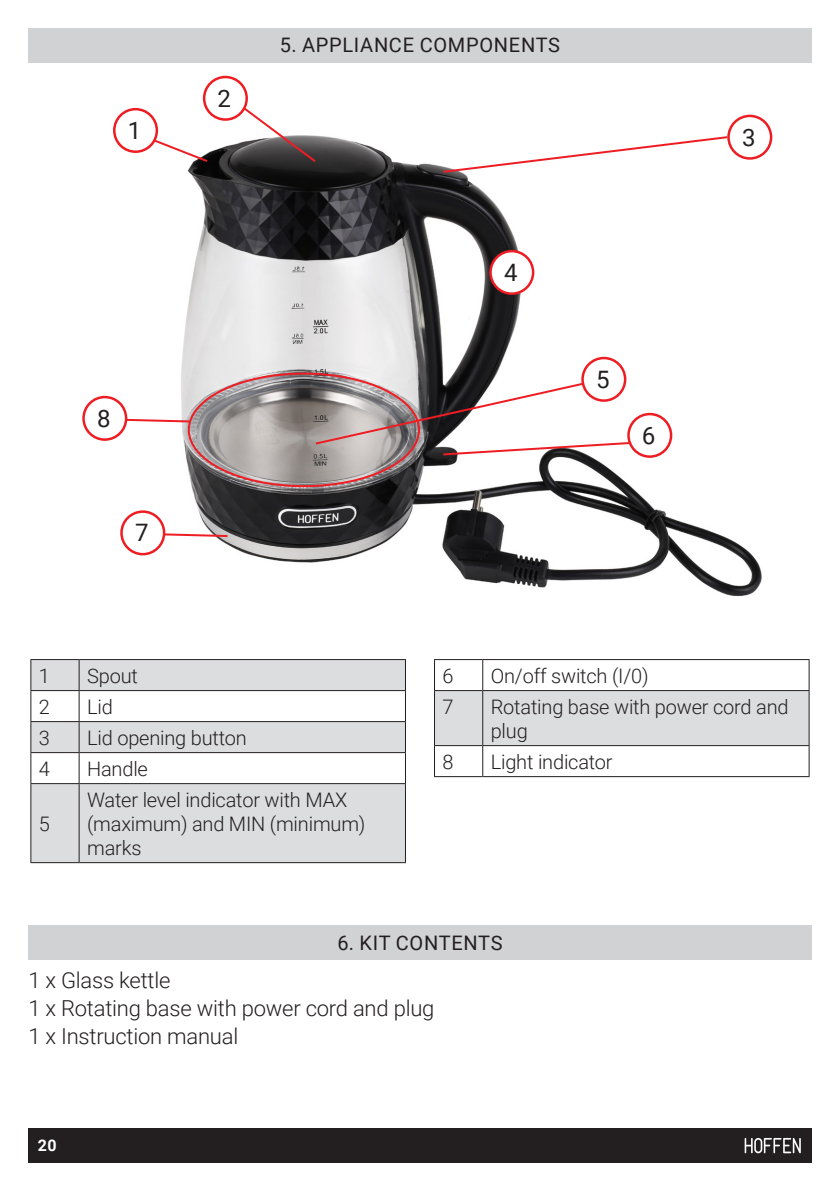
<style>
.page{position:relative;width:840px;height:1191px;background:#fff}
.page>*{position:absolute;margin:0;border:0;box-sizing:border-box;transform-origin:0 0}
.t1{font:24px "Roboto";color:#231f20}
.t2{font:300 22px "Roboto";letter-spacing:-.01em;color:#231f20}
.text_tabeli{font:300 20px/24px "Roboto";letter-spacing:-.01em;color:#231f20}
.TYTULY_ROZDZIALOW{font:20px "Roboto";letter-spacing:.035em;color:#231f20}
.t3{font:700 16px "Roboto";color:#fff}
</style>
<div class="page">
<div style="left:28px;top:1128px;width:783px;height:34px;background:#231f20"></div>
<svg style="left:744px;top:1138px;width:56px;height:15px"></svg>
<div style="left:28px;top:926px;width:783px;height:34px;background:#d1d2d4"></div>
<div style="left:28px;top:28px;width:783px;height:34px;background:#d1d2d4"></div>
<svg style="left:31px;top:660px;width:374px;height:202px;fill:#dcdddf"></svg>
<hr style="left:30px;top:659px;width:49px;height:1px;background:#231f20">
<hr style="left:30px;top:660px;width:1px;height:30px;background:#231f20">
<hr style="left:79px;top:659px;width:327px;height:1px;background:#231f20">
<hr style="left:79px;top:660px;width:1px;height:30px;background:#231f20">
<hr style="left:405px;top:660px;width:1px;height:30px;background:#231f20">
<hr style="left:30px;top:690px;width:49px;height:1px;background:#231f20">
<hr style="left:30px;top:691px;width:1px;height:30px;background:#231f20">
<hr style="left:79px;top:690px;width:327px;height:1px;background:#231f20">
<hr style="left:79px;top:691px;width:1px;height:30px;background:#231f20">
<hr style="left:405px;top:691px;width:1px;height:30px;background:#231f20">
<hr style="left:30px;top:721px;width:49px;height:1px;background:#231f20">
<hr style="left:30px;top:722px;width:1px;height:30px;background:#231f20">
<hr style="left:79px;top:721px;width:327px;height:1px;background:#231f20">
<hr style="left:79px;top:722px;width:1px;height:30px;background:#231f20">
<hr style="left:405px;top:722px;width:1px;height:30px;background:#231f20">
<hr style="left:30px;top:752px;width:49px;height:1px;background:#231f20">
<hr style="left:30px;top:753px;width:1px;height:30px;background:#231f20">
<hr style="left:79px;top:752px;width:327px;height:1px;background:#231f20">
<hr style="left:79px;top:753px;width:1px;height:30px;background:#231f20">
<hr style="left:405px;top:753px;width:1px;height:30px;background:#231f20">
<hr style="left:30px;top:783px;width:49px;height:1px;background:#231f20">
<hr style="left:30px;top:784px;width:1px;height:78px;background:#231f20">
<hr style="left:79px;top:783px;width:327px;height:1px;background:#231f20">
<hr style="left:79px;top:784px;width:1px;height:78px;background:#231f20">
<hr style="left:405px;top:784px;width:1px;height:78px;background:#231f20">
<hr style="left:30px;top:862px;width:49px;height:1px;background:#231f20">
<hr style="left:79px;top:862px;width:327px;height:1px;background:#231f20">
<div style="left:435px;top:691px;width:373px;height:54px;background:#dcdddf"></div>
<hr style="left:434px;top:659px;width:48px;height:1px;background:#231f20">
<hr style="left:434px;top:660px;width:1px;height:30px;background:#231f20">
<hr style="left:482px;top:659px;width:327px;height:1px;background:#231f20">
<hr style="left:482px;top:660px;width:1px;height:30px;background:#231f20">
<hr style="left:808px;top:660px;width:1px;height:30px;background:#231f20">
<hr style="left:434px;top:690px;width:48px;height:1px;background:#231f20">
<hr style="left:434px;top:691px;width:1px;height:54px;background:#231f20">
<hr style="left:482px;top:690px;width:327px;height:1px;background:#231f20">
<hr style="left:482px;top:691px;width:1px;height:54px;background:#231f20">
<hr style="left:808px;top:691px;width:1px;height:54px;background:#231f20">
<hr style="left:434px;top:745px;width:48px;height:1px;background:#231f20">
<hr style="left:434px;top:746px;width:1px;height:30px;background:#231f20">
<hr style="left:482px;top:745px;width:327px;height:1px;background:#231f20">
<hr style="left:482px;top:746px;width:1px;height:30px;background:#231f20">
<hr style="left:808px;top:746px;width:1px;height:30px;background:#231f20">
<hr style="left:434px;top:776px;width:48px;height:1px;background:#231f20">
<hr style="left:482px;top:776px;width:327px;height:1px;background:#231f20">
<img style="left:82px;top:124px;width:691px;height:473px">
<div style="left:490px;top:251px;width:43px;height:43px;background:#fff;border-radius:50%"></div>
<div style="left:489px;top:250px;width:45px;height:45px;border:2px solid #ee1d23;border-radius:50%"></div>
<svg style="left:128px;top:129px;width:81px;height:35px"></svg>
<svg style="left:223px;top:92px;width:94px;height:72px"></svg>
<svg style="left:164px;top:532px;width:65px;height:6px"></svg>
<div style="left:204px;top:77px;width:42px;height:43px;background:#fff;border-radius:50%"></div>
<div style="left:203px;top:76px;width:45px;height:45px;border:2px solid #ee1d23;border-radius:50%"></div>
<div style="left:114px;top:109px;width:43px;height:43px;background:#fff;border-radius:50%"></div>
<div style="left:113px;top:108px;width:45px;height:45px;border:2px solid #ee1d23;border-radius:50%"></div>
<div style="left:121px;top:511px;width:43px;height:43px;background:#fff;border-radius:50%"></div>
<div style="left:120px;top:510px;width:45px;height:45px;border:2px solid #ee1d23;border-radius:50%"></div>
<div style="left:628px;top:414px;width:43px;height:43px;background:#fff;border-radius:50%"></div>
<div style="left:626px;top:412px;width:46px;height:46px;border:2px solid #ee1d23;border-radius:50%"></div>
<div style="left:582px;top:358px;width:42px;height:42px;background:#fff;border-radius:50%"></div>
<div style="left:581px;top:357px;width:45px;height:45px;border:2px solid #ee1d23;border-radius:50%"></div>
<div style="left:728px;top:116px;width:42px;height:42px;background:#fff;border-radius:50%"></div>
<div style="left:726px;top:115px;width:45px;height:45px;border:2px solid #ee1d23;border-radius:50%"></div>
<svg style="left:441px;top:135px;width:288px;height:39px"></svg>
<svg style="left:313px;top:380px;width:320px;height:76px"></svg>
<svg style="left:127px;top:417px;width:64px;height:6px"></svg>
<div style="left:83px;top:397px;width:43px;height:42px;background:#fff;border-radius:50%"></div>
<div style="left:82px;top:396px;width:45px;height:45px;border:2px solid #ee1d23;border-radius:50%"></div>
<p class="t1" style="left:128px;top:114px;width:15px">1</p>
<p class="t1" style="left:97px;top:401px;width:15px">8</p>
<p class="t1" style="left:135px;top:516px;width:15px">7</p>
<p class="t1" style="left:217px;top:81px;width:15px">2</p>
<p class="TYTULY_ROZDZIALOW" style="left:280px;top:31px;width:281px">5. APPLIANCE COMPONENTS</p>
<p class="t1" style="left:504px;top:255px;width:15px">4</p>
<p class="t1" style="left:595px;top:362px;width:15px">5</p>
<p class="t1" style="left:741px;top:120px;width:15px">3</p>
<p class="text_tabeli" style="left:39px;top:662px;width:13px">1</p>
<p class="text_tabeli" style="left:87px;top:662px;width:52px">Spout</p>
<p class="text_tabeli" style="left:39px;top:693px;width:13px">2</p>
<p class="text_tabeli" style="left:87px;top:693px;width:27px">Lid</p>
<p class="text_tabeli" style="left:39px;top:724px;width:13px">3</p>
<p class="text_tabeli" style="left:87px;top:724px;width:161px">Lid opening button</p>
<p class="text_tabeli" style="left:39px;top:755px;width:13px">4</p>
<p class="text_tabeli" style="left:87px;top:755px;width:62px">Handle</p>
<p class="text_tabeli" style="left:442px;top:662px;width:13px">6</p>
<p class="text_tabeli" style="left:490px;top:662px;width:159px">On/off switch (I/0)</p>
<p class="text_tabeli" style="left:442px;top:693px;width:13px">7</p>
<p class="text_tabeli" style="left:490px;top:693px;width:299px">Rotating base with power cord and plug</p>
<p class="text_tabeli" style="left:442px;top:748px;width:13px">8</p>
<p class="text_tabeli" style="left:490px;top:748px;width:123px">Light indicator</p>
<p class="text_tabeli" style="left:39px;top:810px;width:13px">5</p>
<p class="text_tabeli" style="left:87px;top:786px;width:279px">Water level indicator with MAX (maximum) and MIN (minimum) marks</p>
<p class="TYTULY_ROZDZIALOW" style="left:337px;top:929px;width:167px">6. KIT CONTENTS</p>
<p class="t2" style="left:28px;top:964px;width:144px">1 x Glass kettle</p>
<p class="t2" style="left:28px;top:992px;width:407px">1 x Rotating base with power cord and plug</p>
<p class="t2" style="left:28px;top:1020px;width:211px">1 x Instruction manual</p>
<p class="t3" style="left:28px;top:1133px;width:30px"><sup>3</sup>20</p>
</div>
